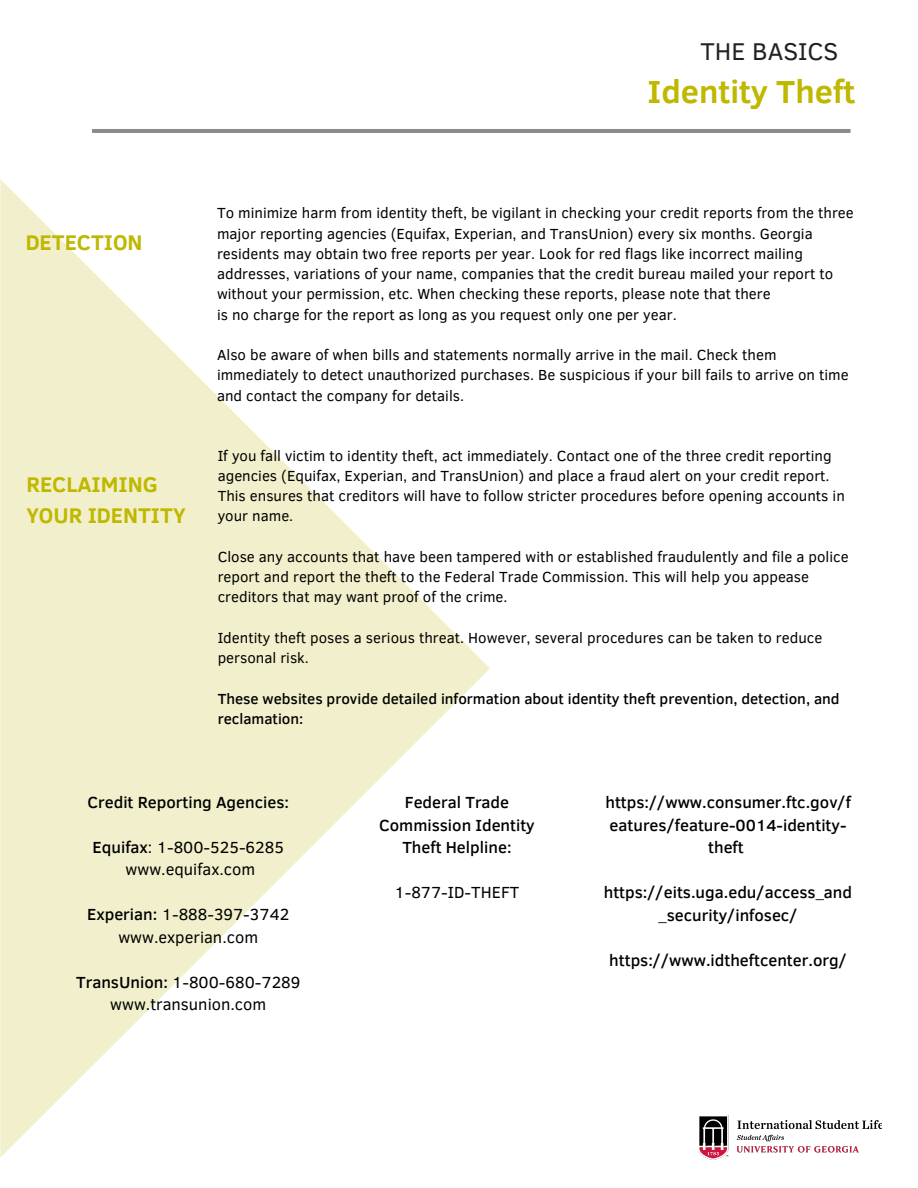
<style>
.page{position:relative;width:918px;height:1188px;background:#fff}
.page>*{position:absolute;margin:0;border:0;box-sizing:border-box;transform-origin:0 0}
.t1{font:700 32.7px "Clear Sans";color:#bfb800}
.t2{font:24.9px "Clear Sans";color:#222}
.t3{font:700 21.75px/30.3px "Clear Sans";color:#bfb800}
.t4{font:500 16.5px/22.5px "Clear Sans";color:#000;text-align:center}
.t5{font:16.5px/22.5px "Clear Sans";color:#000;text-align:center}
.t6{font:15px/20.2px "Clear Sans";color:#000}
.t7{font:500 15px/20.2px "Clear Sans";color:#000}
.s1{font-weight:500}
</style>
<div class="page">
<img style="left:700px;top:1115px;width:182px;height:44px">
<svg style="left:0;top:179px;width:490px;height:979px"></svg>
<hr style="left:92px;top:129px;width:759px;height:4px;background:#8b8b8b">
<h2 class="t2" style="left:701px;top:33px;width:140px">THE BASICS</h2>
<h1 class="t1" style="left:648px;top:68px;width:209px">Identity Theft</h1>
<h3 class="t3" style="left:26px;top:226px;width:118px">DETECTION</h3>
<h3 class="t3" style="left:26px;top:468px;width:161px">RECLAIMING<br>YOUR IDENTITY</h3>
<p class="t6" style="left:217px;top:202px;width:638px">To minimize harm from identity theft, be vigilant in checking your credit reports from the three major reporting agencies (Equifax, Experian, and TransUnion) every six months. Georgia residents may obtain two free reports per year. Look for red flags like incorrect mailing addresses, variations of your name, companies that the credit bureau mailed your report to without your permission, etc. When checking these reports, please note that there<br>is no charge for the report as long as you request only one per year.</p>
<p class="t6" style="left:217px;top:344px;width:633px">Also be aware of when bills and statements normally arrive in the mail. Check them immediately to detect unauthorized purchases. Be suspicious if your bill fails to arrive on time and contact the company for details.</p>
<p class="t6" style="left:218px;top:444px;width:629px">If you fall victim to identity theft, act immediately. Contact one of the three credit reporting agencies (Equifax, Experian, and TransUnion) and place a fraud alert on your credit report.<br>This ensures that creditors will have to follow stricter procedures before opening accounts in your name.</p>
<p class="t6" style="left:218px;top:546px;width:632px">Close any accounts that have been tampered with or established fraudulently and file a police report and report the theft to the Federal Trade Commission. This will help you appease creditors that may want proof of the crime.</p>
<p class="t6" style="left:218px;top:627px;width:606px">Identity theft poses a serious threat. However, several procedures can be taken to reduce personal risk.</p>
<p class="t7" style="left:218px;top:687px;width:623px">These websites provide detailed information about identity theft prevention, detection, and reclamation:</p>
<p class="t4" style="left:87px;top:790px;width:203px">Credit Reporting Agencies:</p>
<p class="t5" style="left:93px;top:835px;width:193px"><span class="s1">Equifax</span>: 1-800-525-6285 www.equifax.com</p>
<p class="t5" style="left:87px;top:902px;width:204px"><span class="s1">Experian:</span> 1-888-397-3742 www.experian.com</p>
<p class="t5" style="left:76px;top:970px;width:226px"><span class="s1">TransUnion:</span> 1-800-680-7289 www.transunion.com</p>
<p class="t4" style="left:379px;top:790px;width:157px">Federal Trade<br>Commission Identity<br>Theft Helpline:</p>
<p class="t5" style="left:395px;top:880px;width:126px">1-877-ID-THEFT</p>
<p class="t4" style="left:605px;top:790px;width:247px">https://www.consumer.ftc.gov/f eatures/feature-0014-identity&shy;theft</p>
<p class="t4" style="left:604px;top:880px;width:250px">https://eits.uga.edu/access_and _security/infosec/</p>
<p class="t4" style="left:609px;top:948px;width:239px">https://www.idtheftcenter.org/</p>
</div>
